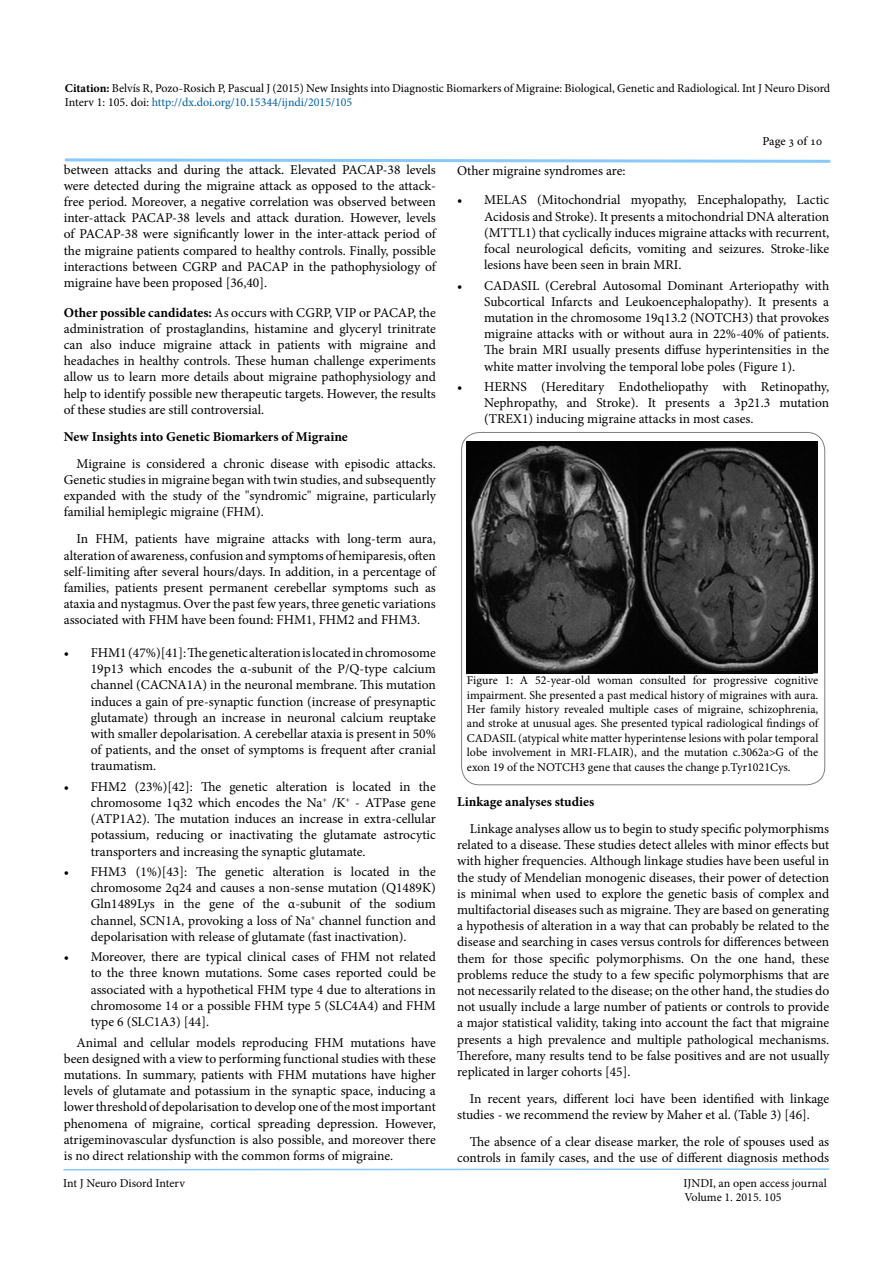
<style>
.page{position:relative;width:893px;height:1263px;background:#fff}
.page>*{position:absolute;margin:0;border:0;box-sizing:border-box;transform-origin:0 0}
.t1{font:13.5px/16.2px "Minion Pro";color:#000;text-align:justify}
.t2{font:700 13.5px "Minion Pro";color:#000}
.t3{font:12px/14.4px "Minion Pro";color:#000}
.t4{font:12px "Adobe Hebrew";letter-spacing:-.005em;color:#000}
.s1{font-weight:700}
.s2{color:#0060a8}
</style>
<div class="page">
<svg style="left:63px;top:1168px;width:767px;height:3px"></svg>
<svg style="left:64px;top:158px;width:767px;height:5px"></svg>
<img style="left:467px;top:442px;width:350px;height:232px">
<div style="left:461px;top:432px;width:364px;height:353px;border:1px solid #7c8180;border-radius:18px"></div>
<p class="t3" style="left:65px;top:81px;width:767px"><span class="s1">Citation:</span> Belvís R, Pozo-Rosich P, Pascual J (2015) New Insights into Diagnostic Biomarkers of Migraine: Biological, Genetic and Radiological. Int J Neuro Disord<br>Interv 1: 105. doi: <span class="s2">http://dx.doi.org/10.15344/ijndi/2015/105</span></p>
<p class="t4" style="left:762px;top:134px;width:61px">Page 3 of 10</p>
<p class="t1" style="left:64px;top:161px;width:374px">between attacks and during the attack. Elevated PACAP-38 levels were detected during the migraine attack as opposed to the attack&shy;free period. Moreover, a negative correlation was observed between inter-attack PACAP-38 levels and attack duration. However, levels of PACAP-38 were significantly lower in the inter-attack period of the migraine patients compared to healthy controls. Finally, possible interactions between CGRP and PACAP in the pathophysiology of migraine have been proposed [36,40].</p>
<p class="t1" style="left:64px;top:304px;width:374px"><span class="s1">Other possible candidates:</span> As occurs with CGRP, VIP or PACAP, the administration of prostaglandins, histamine and glyceryl trinitrate can also induce migraine attack in patients with migraine and headaches in healthy controls. These human challenge experiments allow us to learn more details about migraine pathophysiology and help to identify possible new therapeutic targets. However, the results of these studies are still controversial.</p>
<p class="t2" style="left:64px;top:427px;width:286px">New Insights into Genetic Biomarkers of Migraine</p>
<p class="t1" style="left:64px;top:455px;width:374px;text-indent:13px">Migraine is considered a chronic disease with episodic attacks.<br>Genetic studies in migraine began with twin studies, and subsequently expanded with the study of the "syndromic" migraine, particularly familial hemiplegic migraine (FHM).</p>
<p class="t1" style="left:64px;top:531px;width:374px;text-indent:13px">In FHM, patients have migraine attacks with long-term aura, alteration of awareness, confusion and symptoms of hemiparesis, often self-limiting after several hours/days. In addition, in a percentage of families, patients present permanent cerebellar symptoms such as ataxia and nystagmus. Over the past few years, three genetic variations associated with FHM have been found: FHM1, FHM2 and FHM3.</p>
<p class="t1" style="left:91px;top:644px;width:347px;text-indent:-27px">• FHM1 (47%)[41]: The genetic alteration is located in chromosome 19p13 which encodes the α-subunit of the P/Q-type calcium channel (CACNA1A) in the neuronal membrane. This mutation induces a gain of pre-synaptic function (increase of presynaptic glutamate) through an increase in neuronal calcium reuptake with smaller depolarisation. A cerebellar ataxia is present in 50% of patients, and the onset of symptoms is frequent after cranial traumatism.</p>
<p class="t1" style="left:91px;top:778px;width:347px;text-indent:-27px">• FHM2 (23%)[42]: The genetic alteration is located in the chromosome 1q32 which encodes the Na<sup>+</sup> /K<sup>+</sup> - ATPase gene (ATP1A2). The mutation induces an increase in extra-cellular potassium, reducing or inactivating the glutamate astrocytic transporters and increasing the synaptic glutamate.</p>
<p class="t1" style="left:91px;top:864px;width:347px;text-indent:-27px">• FHM3 (1%)[43]: The genetic alteration is located in the chromosome 2q24 and causes a non-sense mutation (Q1489K)<br>Gln1489Lys in the gene of the α-subunit of the sodium channel, SCN1A, provoking a loss of Na<sup>+</sup> channel function and depolarisation with release of glutamate (fast inactivation).</p>
<p class="t1" style="left:91px;top:949px;width:347px;text-indent:-27px">• Moreover, there are typical clinical cases of FHM not related to the three known mutations. Some cases reported could be associated with a hypothetical FHM type 4 due to alterations in chromosome 14 or a possible FHM type 5 (SLC4A4) and FHM type 6 (SLC1A3) [44].</p>
<p class="t1" style="left:64px;top:1034px;width:374px;text-indent:13px">Animal and cellular models reproducing FHM mutations have been designed with a view to performing functional studies with these mutations. In summary, patients with FHM mutations have higher levels of glutamate and potassium in the synaptic space, inducing a lower threshold of depolarisation to develop one of the most important phenomena of migraine, cortical spreading depression. However, atrigeminovascular dysfunction is also possible, and moreover there is no direct relationship with the common forms of migraine.</p>
<p class="t1" style="left:457px;top:162px;width:170px">Other migraine syndromes are:</p>
<p class="t1" style="left:484px;top:192px;width:347px;text-indent:-27px">• MELAS (Mitochondrial myopathy, Encephalopathy, Lactic Acidosis and Stroke). It presents a mitochondrial DNA alteration (MTTL1) that cyclically induces migraine attacks with recurrent, focal neurological deficits, vomiting and seizures. Stroke-like lesions have been seen in brain MRI.</p>
<p class="t1" style="left:484px;top:277px;width:347px;text-indent:-27px">• CADASIL (Cerebral Autosomal Dominant Arteriopathy with Subcortical Infarcts and Leukoencephalopathy). It presents a mutation in the chromosome 19q13.2 (NOTCH3) that provokes migraine attacks with or without aura in 22%-40% of patients.<br>The brain MRI usually presents diffuse hyperintensities in the white matter involving the temporal lobe poles (Figure 1).</p>
<p class="t1" style="left:484px;top:379px;width:347px;text-indent:-27px">• HERNS (Hereditary Endotheliopathy with Retinopathy, Nephropathy, and Stroke). It presents a 3p21.3 mutation (TREX1) inducing migraine attacks in most cases.</p>
<p class="t3" style="left:467px;top:673px;width:353px;text-align:justify">Figure 1: A 52-year-old woman consulted for progressive cognitive impairment. She presented a past medical history of migraines with aura.<br>Her family history revealed multiple cases of migraine, schizophrenia, and stroke at unusual ages. She presented typical radiological findings of CADASIL (atypical white matter hyperintense lesions with polar temporal lobe involvement in MRI-FLAIR), and the mutation c.3062a&gt;G of the exon 19 of the NOTCH3 gene that causes the change p.Tyr1021Cys.</p>
<p class="t2" style="left:457px;top:792px;width:139px">Linkage analyses studies</p>
<p class="t1" style="left:457px;top:821px;width:374px;text-indent:13px">Linkage analyses allow us to begin to study specific polymorphisms related to a disease. These studies detect alleles with minor effects but with higher frequencies. Although linkage studies have been useful in the study of Mendelian monogenic diseases, their power of detection is minimal when used to explore the genetic basis of complex and multifactorial diseases such as migraine. They are based on generating a hypothesis of alteration in a way that can probably be related to the disease and searching in cases versus controls for differences between them for those specific polymorphisms. On the one hand, these problems reduce the study to a few specific polymorphisms that are not necessarily related to the disease; on the other hand, the studies do not usually include a large number of patients or controls to provide a major statistical validity, taking into account the fact that migraine presents a high prevalence and multiple pathological mechanisms.<br>Therefore, many results tend to be false positives and are not usually replicated in larger cohorts [45].</p>
<p class="t1" style="left:457px;top:1091px;width:374px;text-indent:13px">In recent years, different loci have been identified with linkage studies - we recommend the review by Maher et al. (Table 3) [46].</p>
<p class="t1" style="left:457px;top:1134px;width:374px;text-align:right">The absence of a clear disease marker, the role of spouses used as controls in family cases, and the use of different diagnosis methods</p>
<p class="t3" style="left:63px;top:1176px;width:123px">Int J Neuro Disord Interv</p>
<p class="t3" style="left:683px;top:1176px;width:145px">IJNDI, an open access journal<br>Volume 1. 2015. 105</p>
</div>
